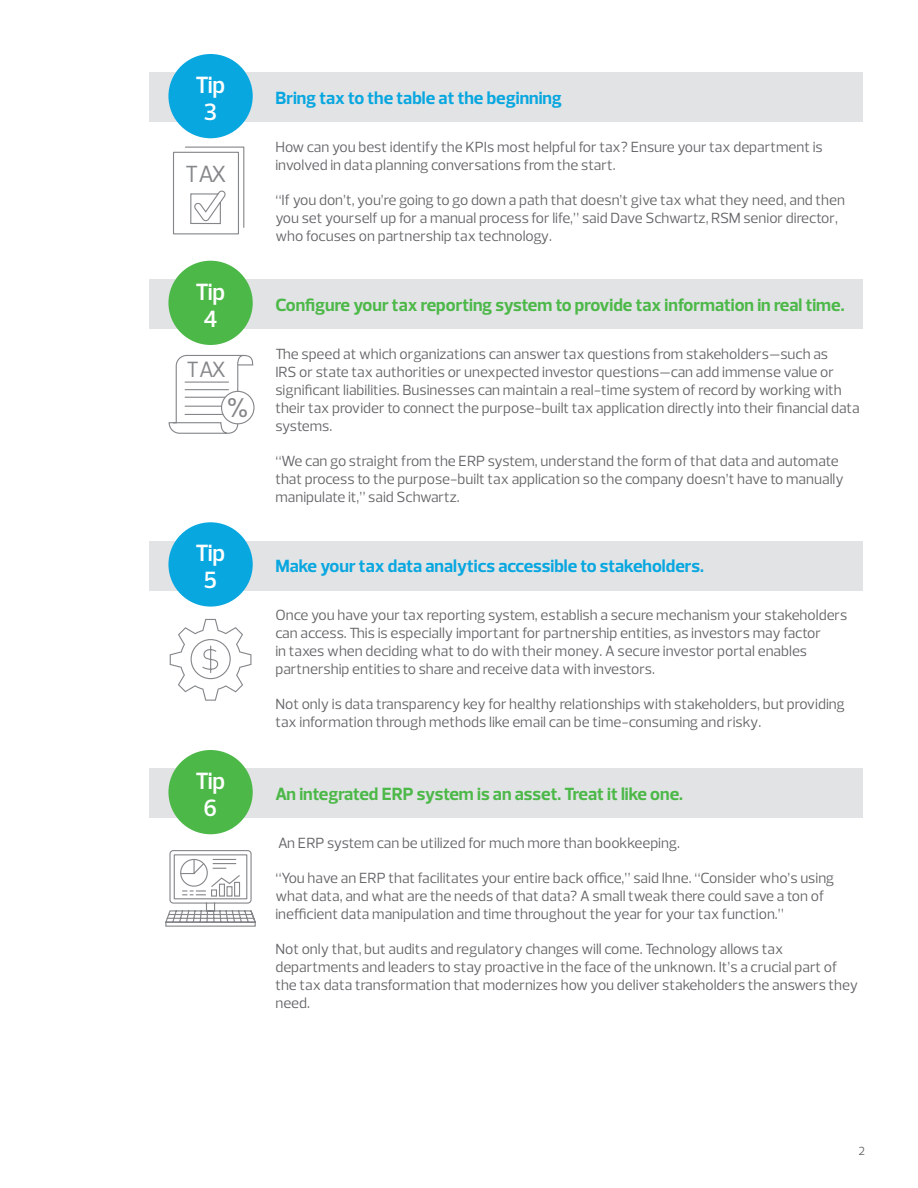
<style>
.page{position:relative;width:918px;height:1188px;background:#fff}
.page>*{position:absolute;margin:0;border:0;box-sizing:border-box;transform-origin:0 0}
.t1{font:600 27.6px "Prelo";color:#848689}
.t2{font:600 24px/27px "Prelo";letter-spacing:-.025em;color:#fff;text-align:center}
.t3{font:23.85px "Prelo";color:#848689}
.t4{font:22.5px "Prelo";color:#848689}
.t5{font:700 18px "Prelo";color:#4cb848}
.t6{font:700 18px "Prelo";color:#08a7e0}
.t7{font:15px/18px "Prelo";color:#656568}
.t8{font:12px "Prelo";color:#656568}
</style>
<div class="page">
<div style="left:149px;top:73px;width:714px;height:49px;background:#e2e3e5"></div>
<div style="left:168px;top:54px;width:85px;height:84px;background:#08a7e0;border-radius:50%"></div>
<div style="left:149px;top:279px;width:714px;height:50px;background:#e2e3e5"></div>
<div style="left:168px;top:261px;width:85px;height:84px;background:#4cb848;border-radius:50%"></div>
<div style="left:149px;top:541px;width:714px;height:49px;background:#e2e3e5"></div>
<div style="left:168px;top:522px;width:85px;height:85px;background:#08a7e0;border-radius:50%"></div>
<div style="left:149px;top:769px;width:714px;height:49px;background:#e2e3e5"></div>
<div style="left:168px;top:750px;width:85px;height:84px;background:#4cb848;border-radius:50%"></div>
<div style="left:221px;top:391px;width:34px;height:33px;border:1px solid #848689;border-radius:50%"></div>
<svg style="left:168px;top:354px;width:86px;height:80px"></svg>
<svg style="left:173px;top:146px;width:72px;height:89px"></svg>
<svg style="left:170px;top:619px;width:81px;height:82px"></svg>
<svg style="left:165px;top:850px;width:91px;height:77px"></svg>
<h2 class="t2" style="left:196px;top:71px;width:31px">Tip<br>3</h2>
<h3 class="t3" style="left:185px;top:159px;width:43px">TAX</h3>
<h2 class="t2" style="left:196px;top:278px;width:31px">Tip<br>4</h2>
<h3 class="t4" style="left:187px;top:355px;width:41px">TAX</h3>
<h1 class="t1" style="left:227px;top:391px;width:23px">%</h1>
<h2 class="t2" style="left:196px;top:540px;width:31px">Tip<br>5</h2>
<h2 class="t2" style="left:196px;top:767px;width:31px">Tip<br>6</h2>
<p class="t6" style="left:275px;top:87px;width:288px">Bring tax to the table at the beginning</p>
<p class="t7" style="left:275px;top:138px;width:549px">How can you best identify the KPIs most helpful for tax? Ensure your tax department is involved in data planning conversations from the start.</p>
<p class="t7" style="left:275px;top:191px;width:571px">“If you don’t, you’re going to go down a path that doesn’t give tax what they need, and then you set yourself up for a manual process for life,” said Dave Schwartz, RSM senior director, who focuses on partnership tax technology.</p>
<p class="t5" style="left:275px;top:294px;width:571px">Configure your tax reporting system to provide tax information in real time.</p>
<p class="t7" style="left:275px;top:345px;width:586px">The speed at which organizations can answer tax questions from stakeholders—such as<br>IRS or state tax authorities or unexpected investor questions—can add immense value or significant liabilities. Businesses can maintain a real-time system of record by working with their tax provider to connect the purpose-built tax application directly into their financial data systems.</p>
<p class="t7" style="left:275px;top:452px;width:570px">“We can go straight from the ERP system, understand the form of that data and automate that process to the purpose-built tax application so the company doesn’t have to manually manipulate it,” said Schwartz.</p>
<p class="t6" style="left:275px;top:555px;width:430px">Make your tax data analytics accessible to stakeholders.</p>
<p class="t7" style="left:275px;top:606px;width:573px">Once you have your tax reporting system, establish a secure mechanism your stakeholders can access. This is especially important for partnership entities, as investors may factor<br>in taxes when deciding what to do with their money. A secure investor portal enables partnership entities to share and receive data with investors.</p>
<p class="t7" style="left:275px;top:695px;width:571px">Not only is data transparency key for healthy relationships with stakeholders, but providing tax information through methods like email can be time-consuming and risky.</p>
<p class="t5" style="left:275px;top:783px;width:409px">An integrated ERP system is an asset. Treat it like one.</p>
<p class="t7" style="left:278px;top:834px;width:403px">An ERP system can be utilized for much more than bookkeeping.</p>
<p class="t7" style="left:275px;top:869px;width:560px">“You have an ERP that facilitates your entire back office,” said Ihne. “Consider who’s using what data, and what are the needs of that data? A small tweak there could save a ton of inefficient data manipulation and time throughout the year for your tax function.”</p>
<p class="t7" style="left:275px;top:940px;width:584px">Not only that, but audits and regulatory changes will come. Technology allows tax departments and leaders to stay proactive in the face of the unknown. It’s a crucial part of the tax data transformation that modernizes how you deliver stakeholders the answers they need.</p>
<p class="t8" style="left:858px;top:1144px;width:8px">2</p>
</div>
